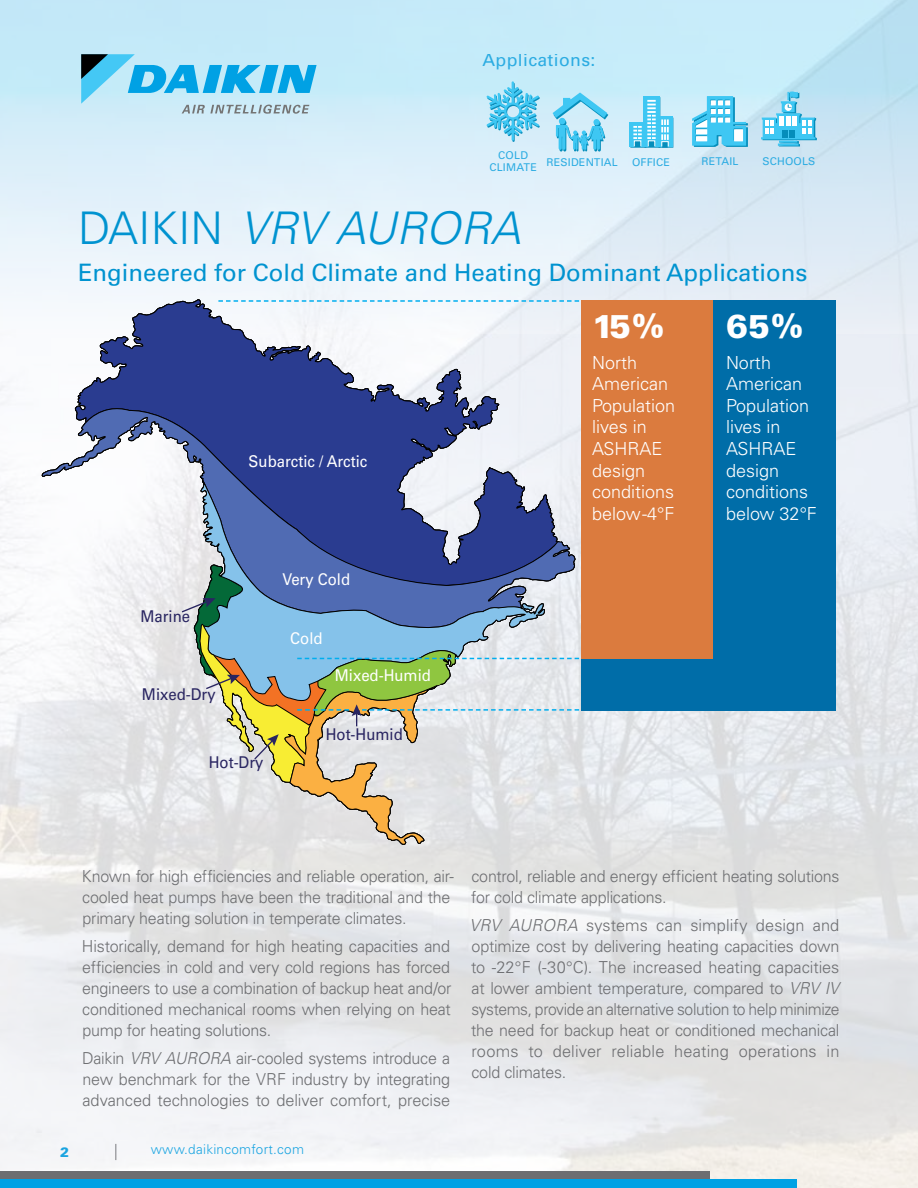
<style>
.page{position:relative;width:918px;height:1188px;background:#fff}
.page>*{position:absolute;margin:0;border:0;box-sizing:border-box;transform-origin:0 0}
.t1{font:italic 300 45px "Univers LT Pro 45";color:#0093d0}
.t2{font:900 33px "Univers LT Pro 75";color:#fff}
.t3{font:24px "Univers LT Pro 55 Roman";color:#0093d0}
.t4{font:300 18px/21.6px "Univers LT Pro 45";color:#fff}
.t5{font:17.7px "Univers LT Std";letter-spacing:.02em;color:#2cace2}
.t6{font:300 16.5px/21px "Univers LT Pro 45";letter-spacing:-.015em;color:#6d6e71;text-align:justify}
.t7{font:16.2px "Univers LT Std";color:#fff;scale:.92 1}
.t8{font:16.2px "Univers LT Std";color:#292561;scale:.92 1}
.t9{font:300 13.5px "Univers LT Pro 45";letter-spacing:.02em;color:#00a1e4}
.t10{font:900 13.5px "Univers LT Pro 75";color:#00a1e4}
.t11{font:10.65px/12.6px "Univers LT Std";letter-spacing:.02em;color:#2cace2;text-align:center}
.s1{font-style:normal}
.s2{font-style:italic}
</style>
<div class="page">
<img style="left:0;top:334px;width:918px;height:854px">
<div style="left:0;top:0;width:918px;height:334px;background:linear-gradient(to bottom,#bde8f8,#f2f3f8)"></div>
<svg style="left:42px;top:299px;width:533px;height:546px;fill:#e7e8eb"></svg>
<svg style="left:75px;top:299px;width:485px;height:103px"></svg>
<svg style="left:42px;top:402px;width:533px;height:231px"></svg>
<div style="left:581px;top:300px;width:255px;height:411px;background:#006da8"></div>
<div style="left:581px;top:300px;width:132px;height:359px;background:#db7b3e"></div>
<svg style="left:218px;top:300px;width:361px;height:2px"></svg>
<svg style="left:180px;top:482px;width:399px;height:363px;background:#a4b0bc"></svg>
<svg style="left:81px;top:54px;width:236px;height:60px;background:#86cde9"></svg>
<div style="left:0;top:1171px;width:710px;height:8px;background:#6d6e71"></div>
<div style="left:0;top:1179px;width:796px;height:9px;background:#00a1e4"></div>
<svg style="left:487px;top:81px;width:53px;height:61px;background:#89d5ef"></svg>
<svg style="left:761px;top:91px;width:56px;height:55px;background:#8ed6ef"></svg>
<svg style="left:630px;top:96px;width:43px;height:52px;background:#81d7f3"></svg>
<svg style="left:692px;top:96px;width:56px;height:51px;background:#7ed4f0"></svg>
<svg style="left:553px;top:92px;width:55px;height:60px;background:#8fd8f1"></svg>
<p class="t5" style="left:482px;top:50px;width:114px">Applications:</p>
<p class="t11" style="left:489px;top:149px;width:49px">COLD<br>CLIMATE</p>
<p class="t11" style="left:546px;top:156px;width:73px">RESIDENTIAL</p>
<p class="t11" style="left:632px;top:156px;width:39px">OFFICE</p>
<p class="t11" style="left:701px;top:155px;width:39px">RETAIL</p>
<p class="t11" style="left:762px;top:155px;width:55px">SCHOOLS</p>
<h1 class="t1" style="left:78px;top:200px;width:444px"><span class="s1">DAIKIN</span> VRV AURORA</h1>
<h3 class="t3" style="left:78px;top:256px;width:731px">Engineered for Cold Climate and Heating Dominant Applications</h3>
<p class="t7" style="left:249px;top:451px;width:131px">Subarctic / Arctic</p>
<p class="t8" style="left:140px;top:607px;width:56px">Marine</p>
<p class="t8" style="left:142px;top:685px;width:82px">Mixed-Dry</p>
<p class="t8" style="left:209px;top:753px;width:61px">Hot-Dry</p>
<p class="t7" style="left:282px;top:570px;width:75px">Very Cold</p>
<p class="t7" style="left:290px;top:629px;width:37px">Cold</p>
<p class="t7" style="left:335px;top:666px;width:106px">Mixed-Humid</p>
<p class="t8" style="left:326px;top:725px;width:85px">Hot-Humid</p>
<h2 class="t2" style="left:592px;top:303px;width:74px">15%</h2>
<p class="t4" style="left:592px;top:351px;width:85px">North<br>American<br>Population lives in<br>ASHRAE design conditions below -4°F</p>
<h2 class="t2" style="left:726px;top:303px;width:79px">65%</h2>
<p class="t4" style="left:726px;top:351px;width:92px">North<br>American<br>Population lives in<br>ASHRAE design conditions below 32°F</p>
<p class="t6" style="left:82px;top:866px;width:374px;text-align:left">Known for high efficiencies and reliable operation, air&shy;cooled heat pumps have been the traditional and the primary heating solution in temperate climates.</p>
<p class="t6" style="left:82px;top:935px;width:371px">Historically, demand for high heating capacities and efficiencies in cold and very cold regions has forced engineers to use a combination of backup heat and/or conditioned mechanical rooms when relying on heat pump for heating solutions.</p>
<p class="t6" style="left:82px;top:1047px;width:370px">Daikin <span class="s2">VRV AURORA</span> air-cooled systems introduce a new benchmark for the VRF industry by integrating advanced technologies to deliver comfort, precise</p>
<p class="t10" style="left:60px;top:1143px;width:11px">2</p>
<p class="t9" style="left:151px;top:1140px;width:155px">www.daikincomfort.com</p>
<p class="t6" style="left:471px;top:866px;width:370px">control, reliable and energy efficient heating solutions for cold climate applications.</p>
<p class="t6" style="left:469px;top:914px;width:372px"><span class="s2">VRV AURORA</span> systems can simplify design and optimize cost by delivering heating capacities down to -22°F (-30°C). The increased heating capacities at lower ambient temperature, compared to <span class="s2">VRV IV </span>systems, provide an alternative solution to help minimize the need for backup heat or conditioned mechanical rooms to deliver reliable heating operations in cold climates.</p>
</div>
